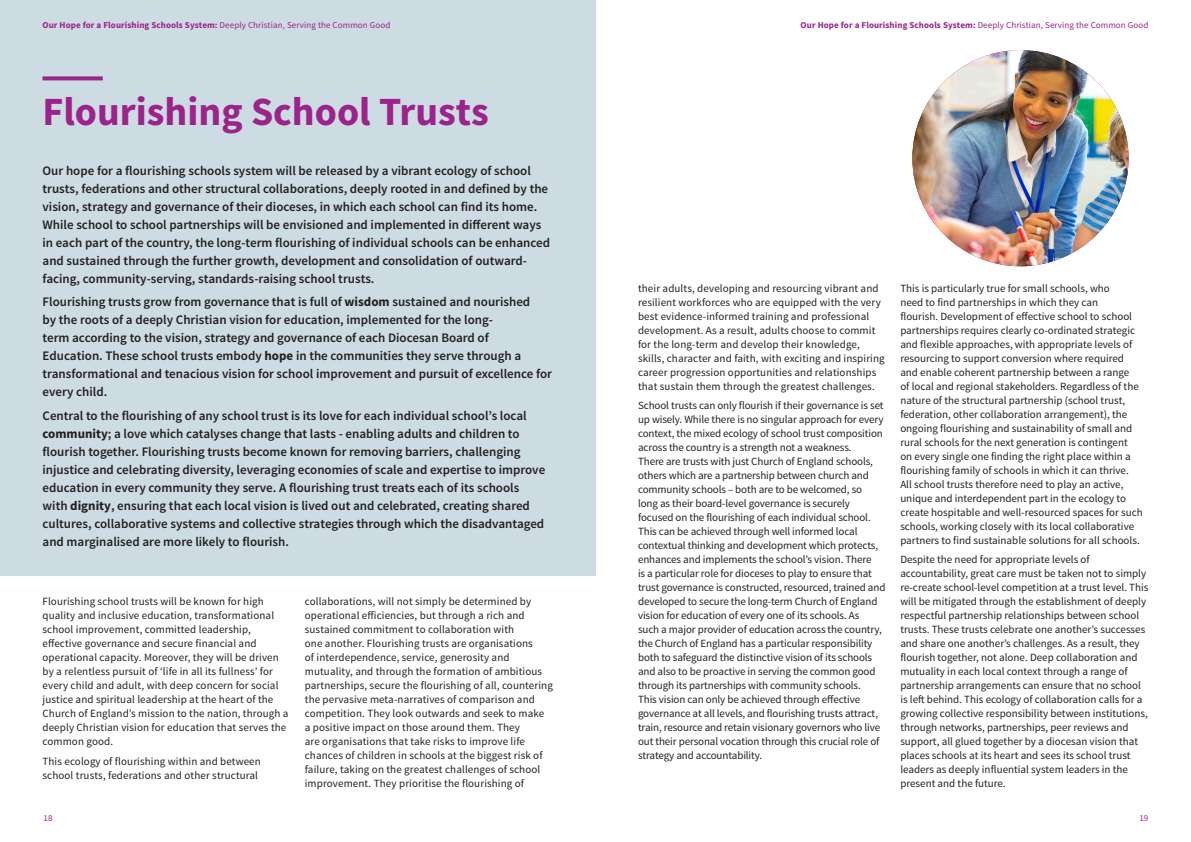
<style>
.page{position:relative;width:1191px;height:842px;background:#fff}
.page>*{position:absolute;margin:0;border:0;box-sizing:border-box;transform-origin:0 0}
.t1{font:700 40px "Source Sans Pro";color:#9b238a}
.t2{font:600 13px/18px "Source Sans Pro";color:#231f20}
.t3{font:11px/14px "Source Sans Pro";color:#231f20}
.t4{font:700 9px "Source Sans Pro";letter-spacing:.01em;color:#9b238a}
.t5{font:9px "Source Sans Pro";color:#9b238a}
.s1{font-weight:400}
.s2{font-weight:700}
</style>
<div class="page">
<div style="left:0;top:0;width:595px;height:575px;background:#cddbe3"></div>
<svg style="left:43px;top:76px;width:60px;height:4px"></svg>
<img style="left:912px;top:50px;width:216px;height:216px;border-radius:108px">
<p class="t4" style="left:43px;top:19px;width:349px">Our Hope for a Flourishing Schools System: <span class="s1">Deeply Christian, Serving the Common Good</span></p>
<p class="t1" style="left:43px;top:86px;width:448px">Flourishing School Trusts</p>
<p class="t2" style="left:43px;top:162px;width:509px">Our hope for a flourishing schools system will be released by a vibrant ecology of school trusts, federations and other structural collaborations, deeply rooted in and defined by the vision, strategy and governance of their dioceses, in which each school can find its home.<br>While school to school partnerships will be envisioned and implemented in different ways in each part of the country, the long-term flourishing of individual schools can be enhanced and sustained through the further growth, development and consolidation of outward&shy;facing, community-serving, standards-raising school trusts.</p>
<p class="t2" style="left:43px;top:293px;width:511px">Flourishing trusts grow from governance that is full of <span class="s2">wisdom</span> sustained and nourished<br>by the roots of a deeply Christian vision for education, implemented for the long-<br>term according to the vision, strategy and governance of each Diocesan Board of Education. These school trusts embody <span class="s2">hope</span> in the communities they serve through a transformational and tenacious vision for school improvement and pursuit of excellence for every child.</p>
<p class="t2" style="left:43px;top:407px;width:504px">Central to the flourishing of any school trust is its love for each individual school’s local <span class="s2">community</span>; a love which catalyses change that lasts - enabling adults and children to flourish together. Flourishing trusts become known for removing barriers, challenging injustice and celebrating diversity, leveraging economies of scale and expertise to improve education in every community they serve. A flourishing trust treats each of its schools with <span class="s2">dignity</span>, ensuring that each local vision is lived out and celebrated, creating shared cultures, collaborative systems and collective strategies through which the disadvantaged and marginalised are more likely to flourish.</p>
<p class="t3" style="left:43px;top:594px;width:248px">Flourishing school trusts will be known for high quality and inclusive education, transformational school improvement, committed leadership, effective governance and secure financial and operational capacity. Moreover, they will be driven by a relentless pursuit of ‘life in all its fullness’ for every child and adult, with deep concern for social justice and spiritual leadership at the heart of the Church of England’s mission to the nation, through a deeply Christian vision for education that serves the common good.</p>
<p class="t3" style="left:43px;top:754px;width:220px">This ecology of flourishing within and between school trusts, federations and other structural</p>
<p class="t5" style="left:44px;top:812px;width:11px">18</p>
<p class="t3" style="left:305px;top:594px;width:250px">collaborations, will not simply be determined by operational efficiencies, but through a rich and sustained commitment to collaboration with<br>one another. Flourishing trusts are organisations<br>of interdependence, service, generosity and mutuality, and through the formation of ambitious partnerships, secure the flourishing of all, countering the pervasive meta-narratives of comparison and competition. They look outwards and seek to make<br>a positive impact on those around them. They<br>are organisations that take risks to improve life chances of children in schools at the biggest risk of failure, taking on the greatest challenges of school improvement. They prioritise the flourishing of</p>
<p class="t4" style="left:800px;top:19px;width:349px">Our Hope for a Flourishing Schools System: <span class="s1">Deeply Christian, Serving the Common Good</span></p>
<p class="t3" style="left:638px;top:281px;width:248px">their adults, developing and resourcing vibrant and resilient workforces who are equipped with the very best evidence-informed training and professional development. As a result, adults choose to commit for the long-term and develop their knowledge, skills, character and faith, with exciting and inspiring career progression opportunities and relationships that sustain them through the greatest challenges.</p>
<p class="t3" style="left:638px;top:399px;width:249px">School trusts can only flourish if their governance is set up wisely. While there is no singular approach for every context, the mixed ecology of school trust composition across the country is a strength not a weakness.<br>There are trusts with just Church of England schools, others which are a partnership between church and community schools – both are to be welcomed, so<br>long as their board-level governance is securely focused on the flourishing of each individual school.<br>This can be achieved through well informed local contextual thinking and development which protects, enhances and implements the school’s vision. There<br>is a particular role for dioceses to play to ensure that trust governance is constructed, resourced, trained and developed to secure the long-term Church of England vision for education of every one of its schools. As<br>such a major provider of education across the country, the Church of England has a particular responsibility both to safeguard the distinctive vision of its schools and also to be proactive in serving the common good through its partnerships with community schools.<br>This vision can only be achieved through effective governance at all levels, and flourishing trusts attract, train, resource and retain visionary governors who live out their personal vocation through this crucial role of strategy and accountability.</p>
<p class="t3" style="left:900px;top:281px;width:244px">This is particularly true for small schools, who<br>need to find partnerships in which they can<br>flourish. Development of effective school to school partnerships requires clearly co-ordinated strategic and flexible approaches, with appropriate levels of resourcing to support conversion where required and enable coherent partnership between a range<br>of local and regional stakeholders. Regardless of the nature of the structural partnership (school trust, federation, other collaboration arrangement), the ongoing flourishing and sustainability of small and rural schools for the next generation is contingent<br>on every single one finding the right place within a flourishing family of schools in which it can thrive.<br>All school trusts therefore need to play an active, unique and interdependent part in the ecology to create hospitable and well-resourced spaces for such schools, working closely with its local collaborative partners to find sustainable solutions for all schools.</p>
<p class="t3" style="left:900px;top:553px;width:250px">Despite the need for appropriate levels of accountability, great care must be taken not to simply re-create school-level competition at a trust level. This will be mitigated through the establishment of deeply respectful partnership relationships between school trusts. These trusts celebrate one another’s successes and share one another’s challenges. As a result, they flourish together, not alone. Deep collaboration and mutuality in each local context through a range of partnership arrangements can ensure that no school is left behind. This ecology of collaboration calls for a growing collective responsibility between institutions, through networks, partnerships, peer reviews and support, all glued together by a diocesan vision that places schools at its heart and sees its school trust leaders as deeply influential system leaders in the present and the future.</p>
<p class="t5" style="left:1139px;top:812px;width:11px">19</p>
</div>
